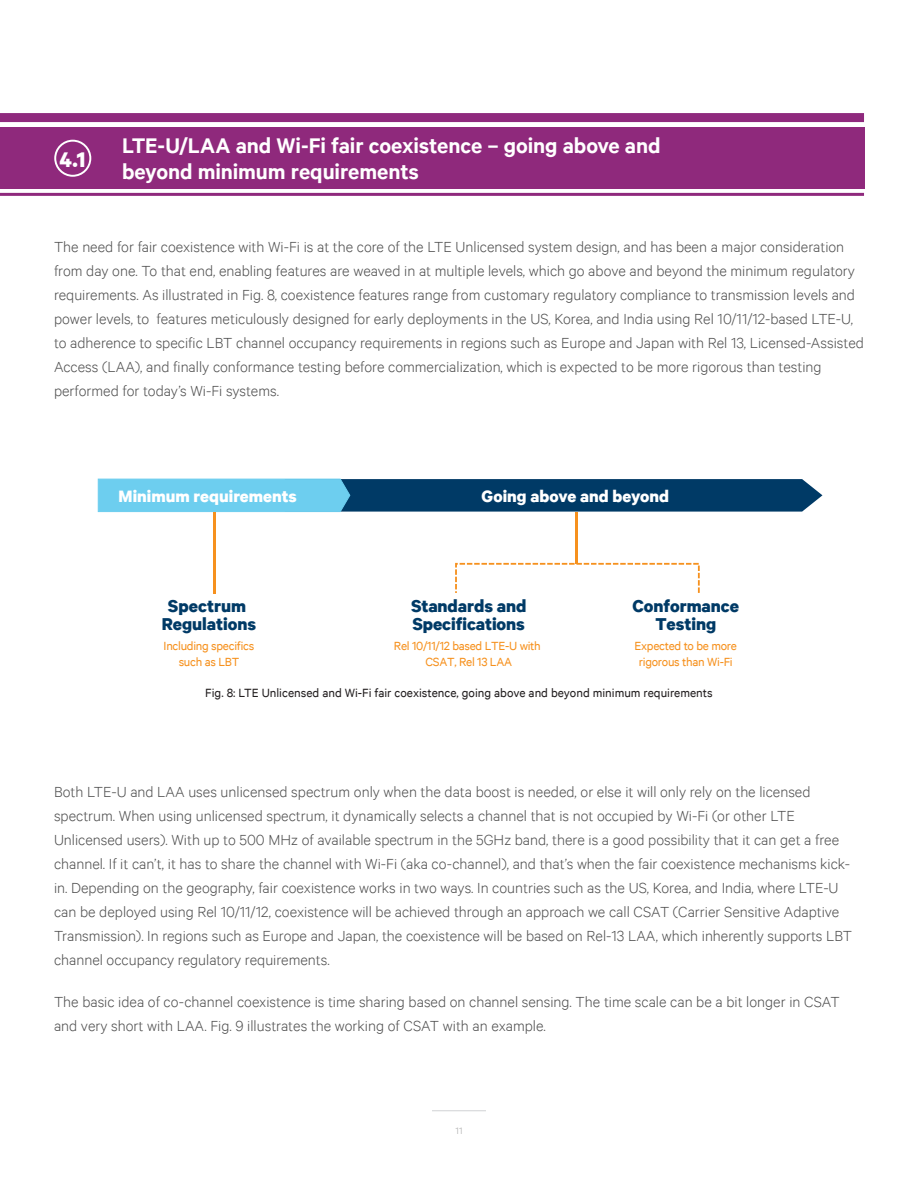
<style>
.page{position:relative;width:918px;height:1188px;background:#fff}
.page>*{position:absolute;margin:0;border:0;box-sizing:border-box;transform-origin:0 0}
.t1{font:600 24px "Qualcomm Office";letter-spacing:-.005em;color:#fff}
.t2{font:700 24px "Qualcomm Office";color:#fff}
.t3{font:700 19.5px/18.3px "Qualcomm Office";letter-spacing:-.005em;color:#003a66;text-align:center}
.t4{font:700 18.75px "Qualcomm Office";color:#fff}
.t5{font:300 16.5px/24px "Qualcomm Office";color:#4d4d4d}
.t6{font:13.5px "Qualcomm Office";color:#231f20}
.t7{font:13.35px/16px "Qualcomm Office";letter-spacing:-.02em;color:#f6911e;text-align:center}
.t8{font:300 10.5px "Qualcomm Office";color:#a6a6a6}
</style>
<div class="page">
<hr style="left:432px;top:1110px;width:54px;height:1px;background:#d1d2d4">
<div style="left:0;top:127px;width:864px;height:62px;background:#8f297c"></div>
<hr style="left:0;top:193px;width:864px;height:3px;background:#8f297d">
<div style="left:0;top:113px;width:864px;height:9px;background:#8f297d"></div>
<div style="left:54px;top:140px;width:37px;height:37px;border:2px solid #fff;border-radius:50%"></div>
<svg style="left:98px;top:479px;width:724px;height:33px;background:#2b7198"></svg>
<hr style="left:575px;top:512px;width:2px;height:52px;background:#f6911e">
<div style="left:455px;top:563px;width:245px;height:31px;border:2px dashed #f6911e"></div>
<hr style="left:214px;top:512px;width:2px;height:81px;background:#f6911e">
<p class="t2" style="left:59px;top:145px;width:28px">4.1</p>
<p class="t1" style="left:122px;top:132px;width:540px">LTE-U/LAA and Wi-Fi fair coexistence – going above and</p>
<p class="t1" style="left:122px;top:157px;width:299px">beyond minimum requirements</p>
<p class="t5" style="left:54px;top:234px;width:812px">The need for fair coexistence with Wi-Fi is at the core of the LTE Unlicensed system design, and has been a major consideration from day one. To that end, enabling features are weaved in at multiple levels, which go above and beyond the minimum regulatory requirements. As illustrated in Fig. 8, coexistence features range from customary regulatory compliance to transmission levels and power levels, to features meticulously designed for early deployments in the US, Korea, and India using Rel 10/11/12-based LTE-U, to adherence to specific LBT channel occupancy requirements in regions such as Europe and Japan with Rel 13, Licensed-Assisted Access (LAA), and finally conformance testing before commercialization, which is expected to be more rigorous than testing performed for today’s Wi-Fi systems.</p>
<p class="t4" style="left:119px;top:485px;width:180px">Minimum requirements</p>
<p class="t4" style="left:482px;top:484px;width:189px">Going above and beyond</p>
<p class="t3" style="left:632px;top:596px;width:108px">Conformance<br>Testing</p>
<p class="t7" style="left:635px;top:637px;width:104px">Expected to be more rigorous than Wi-Fi</p>
<p class="t6" style="left:205px;top:685px;width:509px">Fig. 8: LTE Unlicensed and Wi-Fi fair coexistence, going above and beyond minimum requirements</p>
<p class="t3" style="left:411px;top:596px;width:117px;text-align:left">Standards and<br>Specifications</p>
<p class="t7" style="left:394px;top:637px;width:148px">Rel 10/11/12 based LTE-U with<br>CSAT, Rel 13 LAA</p>
<p class="t3" style="left:162px;top:596px;width:96px">Spectrum<br>Regulations</p>
<p class="t7" style="left:164px;top:637px;width:92px">Including specifics such as LBT</p>
<p class="t5" style="left:54px;top:779px;width:800px">Both LTE-U and LAA uses unlicensed spectrum only when the data boost is needed, or else it will only rely on the licensed spectrum. When using unlicensed spectrum, it dynamically selects a channel that is not occupied by Wi-Fi (or other LTE Unlicensed users). With up to 500 MHz of available spectrum in the 5GHz band, there is a good possibility that it can get a free channel. If it can’t, it has to share the channel with Wi-Fi (aka co-channel), and that’s when the fair coexistence mechanisms kick&shy;in. Depending on the geography, fair coexistence works in two ways. In countries such as the US, Korea, and India, where LTE-U can be deployed using Rel 10/11/12, coexistence will be achieved through an approach we call CSAT (Carrier Sensitive Adaptive Transmission). In regions such as Europe and Japan, the coexistence will be based on Rel-13 LAA, which inherently supports LBT channel occupancy regulatory requirements.</p>
<p class="t5" style="left:54px;top:989px;width:787px">The basic idea of co-channel coexistence is time sharing based on channel sensing. The time scale can be a bit longer in CSAT and very short with LAA. Fig. 9 illustrates the working of CSAT with an example.</p>
<p class="t8" style="left:456px;top:1125px;width:8px">11</p>
</div>
